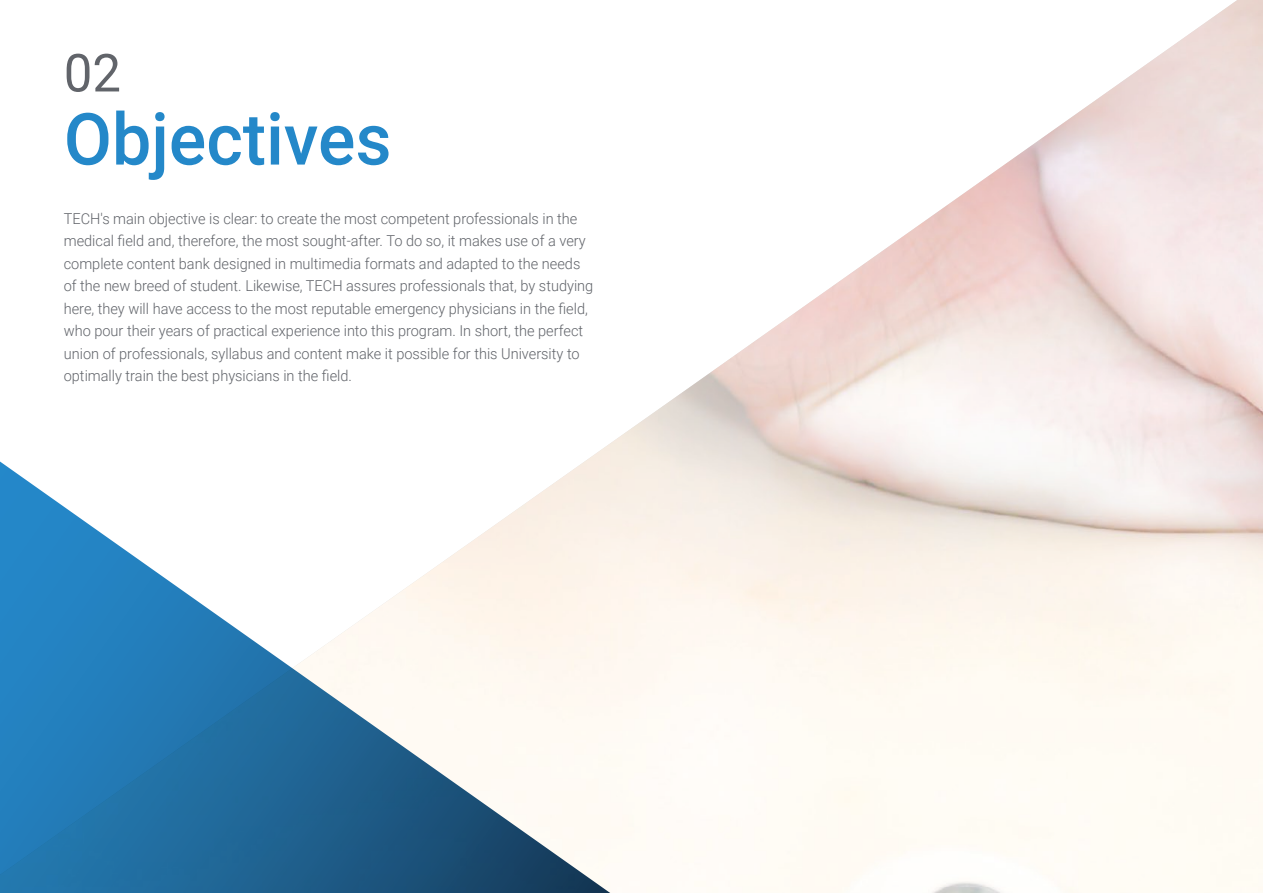
<style>
.page{position:relative;width:1263px;height:893px;background:#fff}
.page>*{position:absolute;margin:0;border:0;box-sizing:border-box;transform-origin:0 0}
.t1{font:500 72px "Roboto";color:#2488c9}
.t2{font:52.5px "Roboto";color:#61646a}
.t3{font:300 15px/22.5px "Roboto";color:#61646a}
</style>
<div class="page">
<svg style="left:0;top:446px;width:640px;height:447px"></svg>
<h2 class="t2" style="left:64px;top:36px;width:59px">02</h2>
<h1 class="t1" style="left:64px;top:89px;width:329px">Objectives</h1>
<p class="t3" style="left:64px;top:207px;width:531px">TECH's main objective is clear: to create the most competent professionals in the medical field and, therefore, the most sought-after. To do so, it makes use of a very complete content bank designed in multimedia formats and adapted to the needs of the new breed of student. Likewise, TECH assures professionals that, by studying here, they will have access to the most reputable emergency physicians in the field, who pour their years of practical experience into this program. In short, the perfect union of professionals, syllabus and content make it possible for this University to optimally train the best physicians in the field.</p>
</div>
